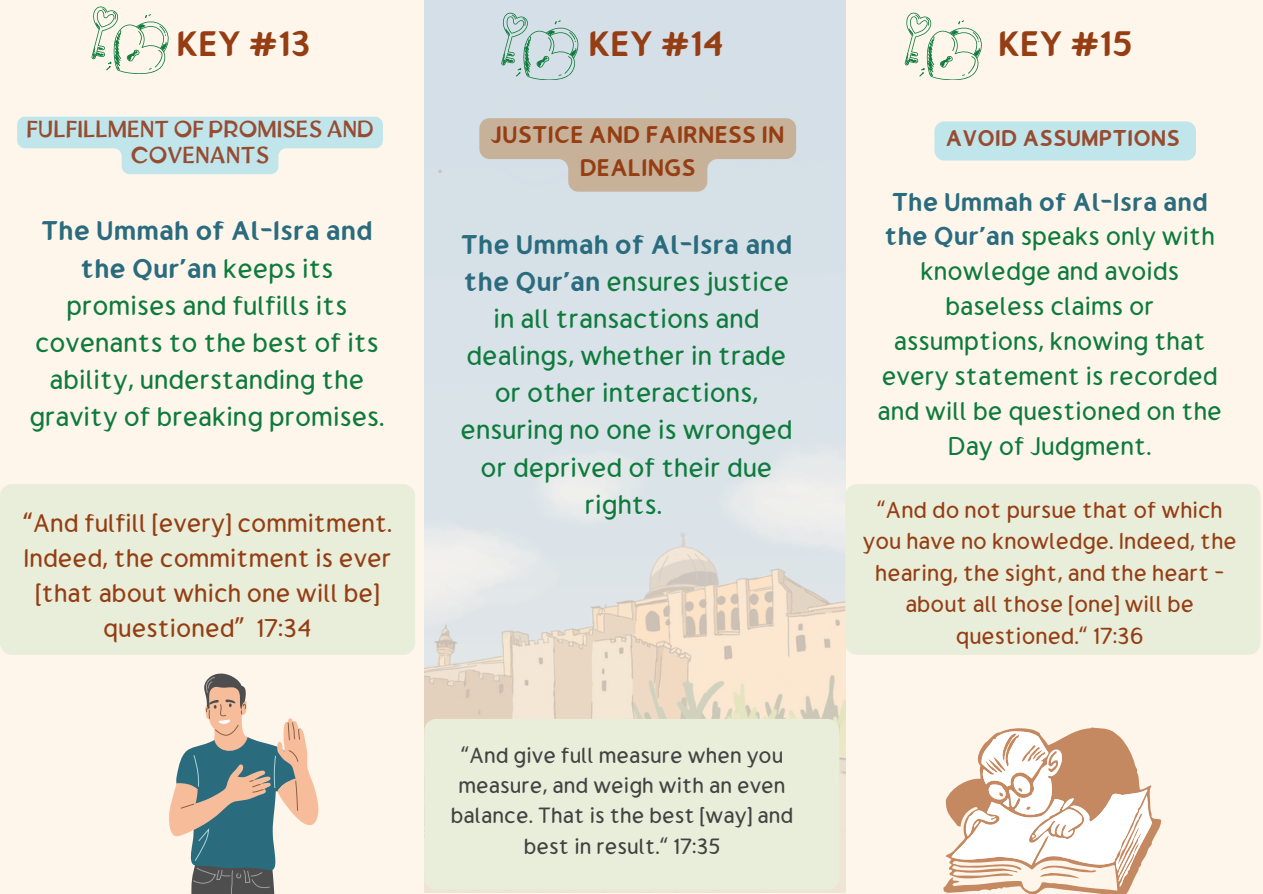
<style>
.page{position:relative;width:1263px;height:894px;background:#fff}
.page>*{position:absolute;margin:0;border:0;box-sizing:border-box;transform-origin:0 0}
.t1{font:700 42.45px "Gumela Arabic";color:#953e14}
.t2{font:32.4px/37.2px "Gumela Arabic";color:#0e7b3d;text-align:center}
.t3{font:30.9px/34.8px "Gumela Arabic";color:#0e7b3d;text-align:center}
.t4{font:30.75px/34.8px "Gumela Arabic";color:#953e14;text-align:center}
.t5{font:700 28.95px/32.7px "Gumela Arabic";color:#953e14;text-align:center}
.t6{font:27.75px/31.5px "Gumela Arabic";color:#953e14;text-align:center}
.t7{font:700 27.45px "Gumela Arabic";color:#974c32}
.t8{font:26.4px/30.3px "Gumela Arabic";color:#424242;text-align:center}
.t9{font:22.95px/25.8px "Tufuli Arabic";color:#974c32;text-align:center}
.s1{font-weight:700;color:#2a6c7e}
</style>
<div class="page">
<div style="left:0;top:0;width:1263px;height:893px;background:#fff6eb"></div>
<img style="left:424px;top:0;width:421px;height:892px">
<svg style="left:904px;top:12px;width:78px;height:68px"></svg>
<div style="left:845px;top:484px;width:415px;height:170px;background:#e8eeda"></div>
<svg style="left:501px;top:12px;width:77px;height:68px;background:#bad1d0"></svg>
<div style="left:424px;top:718px;width:415px;height:171px;background:#e8eeda"></div>
<svg style="left:91px;top:6px;width:78px;height:68px"></svg>
<div style="left:0;top:484px;width:415px;height:170px;background:#e8eeda"></div>
<svg style="left:169px;top:673px;width:149px;height:220px"></svg>
<svg style="left:943px;top:727px;width:218px;height:166px"></svg>
<svg style="left:17px;top:117px;width:366px;height:57px"></svg>
<svg style="left:479px;top:118px;width:317px;height:74px;background:#cabdad"></svg>
<div style="left:934px;top:121px;width:262px;height:39px;background:#c0e6eb"></div>
<p class="t1" style="left:176px;top:27px;width:136px">KEY #13</p>
<h4 class="t1" style="left:588px;top:27px;width:137px">KEY #14</h4>
<h3 class="t1" style="left:998px;top:27px;width:136px">KEY #15</h3>
<h1 class="t9" style="left:26px;top:118px;width:349px">FULFILLMENT OF PROMISES AND<br>COVENANTS</h1>
<h1 class="t5" style="left:491px;top:121px;width:295px">JUSTICE AND FAIRNESS IN<br>DEALINGS</h1>
<p class="t7" style="left:945px;top:127px;width:236px">AVOID ASSUMPTIONS</p>
<p class="t2" style="left:29px;top:216px;width:356px"><span class="s1">The Ummah of Al-Isra and the Qur'an</span> keeps its promises and fulfills its covenants to the best of its ability, understanding the gravity of breaking promises.</p>
<h1 class="t4" style="left:23px;top:508px;width:371px">“And fulfill [every] commitment.<br>Indeed, the commitment is ever [that about which one will be] questioned” 17:34</h1>
<p class="t2" style="left:460px;top:229px;width:334px"><span class="s1">The Ummah of Al-Isra and the Qur'an</span> ensures justice in all transactions and dealings, whether in trade or other interactions, ensuring no one is wronged or deprived of their due rights.</p>
<p class="t8" style="left:451px;top:742px;width:344px">"And give full measure when you measure, and weigh with an even balance. That is the best [way] and best in result." 17:35</p>
<h2 class="t3" style="left:877px;top:187px;width:346px"><span class="s1">The Ummah of Al-Isra and the Qur'an</span> speaks only with knowledge and avoids baseless claims or assumptions, knowing that every statement is recorded and will be questioned on the<br>Day of Judgment.</h2>
<p class="t6" style="left:863px;top:496px;width:375px">"And do not pursue that of which you have no knowledge. Indeed, the hearing, the sight, and the heart - about all those [one] will be questioned." 17:36</p>
</div>
